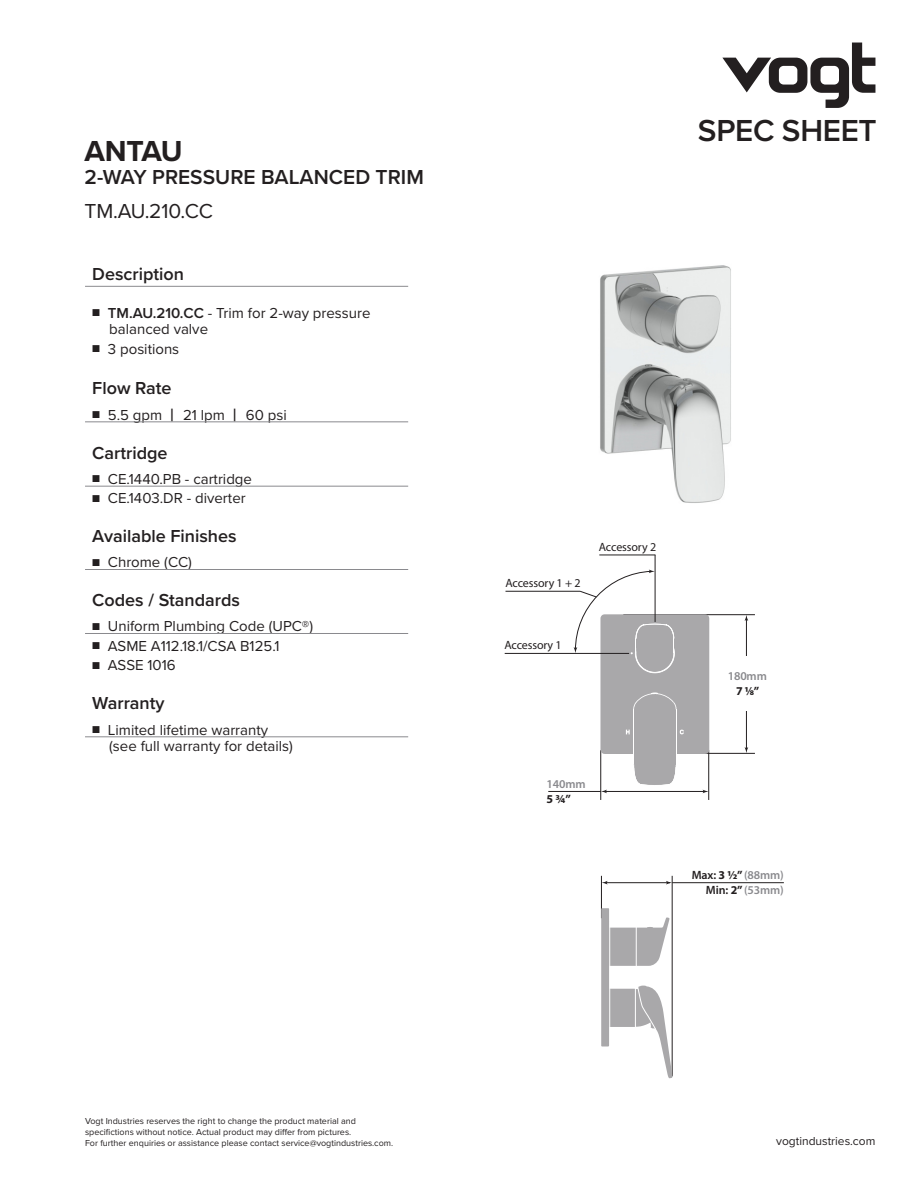
<style>
.page{position:relative;width:918px;height:1188px;background:#fff}
.page>*{position:absolute;margin:0;border:0;box-sizing:border-box;transform-origin:0 0}
.t1{font:600 31.5px "Proxima Nova";letter-spacing:-.01em;color:#231f20}
.t2{font:700 30px "Proxima Nova";letter-spacing:-.025em;color:#231f20}
.t3{font:600 21px "Proxima Nova";color:#231f20}
.t4{font:21px "Proxima Nova";color:#231f20}
.t5{font:600 18px "Proxima Nova";color:#231f20}
.t6{font:15px "Proxima Nova";color:#231f20}
.t7{font:600 12px "Myriad Pro";letter-spacing:-.01em;color:#8a8a8e}
.t8{font:12px "Myriad Pro";letter-spacing:-.01em;color:#231f20}
.t9{font:12px "Proxima Nova";color:#231f20}
.t10{font:700 12px "Myriad Pro";color:#231f20}
.t11{font:9px "Proxima Nova";color:#231f20}
.s1{font-size:12px}
.s2{font-weight:600}
.s3{font-weight:600;font-size:18px}
.s4{color:#231f20}
.s5{font-weight:700;color:#231f20}
</style>
<div class="page">
<svg style="left:722px;top:43px;width:153px;height:65px"></svg>
<img style="left:600px;top:265px;width:131px;height:238px">
<hr style="left:600px;top:750px;width:1px;height:50px;background:#231f20">
<hr style="left:708px;top:750px;width:1px;height:50px;background:#231f20">
<hr style="left:623px;top:614px;width:132px;height:1px;background:#231f20">
<hr style="left:617px;top:753px;width:138px;height:1px;background:#231f20">
<hr style="left:746px;top:618px;width:1px;height:132px;background:#231f20">
<div style="left:718px;top:657px;width:60px;height:54px;background:#fff"></div>
<hr style="left:548px;top:791px;width:53px;height:1px;background:#231f20">
<hr style="left:505px;top:653px;width:124px;height:1px;background:#231f20">
<hr style="left:599px;top:555px;width:56px;height:1px;background:#231f20">
<hr style="left:655px;top:555px;width:1px;height:67px;background:#231f20">
<svg style="left:745px;top:615px;width:3px;height:6px"></svg>
<svg style="left:745px;top:747px;width:3px;height:6px"></svg>
<hr style="left:506px;top:591px;width:74px;height:1px;background:#231f20">
<svg style="left:574px;top:570px;width:135px;height:223px"></svg>
<hr style="left:672px;top:876px;width:1px;height:200px;background:#231f20">
<hr style="left:601px;top:876px;width:1px;height:42px;background:#231f20">
<hr style="left:605px;top:882px;width:65px;height:1px;background:#231f20">
<hr style="left:672px;top:882px;width:112px;height:1px;background:#231f20">
<svg style="left:602px;top:881px;width:6px;height:3px"></svg>
<svg style="left:666px;top:881px;width:6px;height:3px"></svg>
<svg style="left:601px;top:908px;width:71px;height:170px"></svg>
<hr style="left:85px;top:286px;width:323px;height:1px;background:#8a8a8e">
<hr style="left:85px;top:421px;width:323px;height:1px;background:#8a8a8e">
<hr style="left:85px;top:486px;width:323px;height:1px;background:#8a8a8e">
<hr style="left:85px;top:569px;width:323px;height:1px;background:#8a8a8e">
<hr style="left:85px;top:633px;width:323px;height:1px;background:#8a8a8e">
<hr style="left:85px;top:736px;width:323px;height:1px;background:#8a8a8e">
<p class="t2" style="left:85px;top:129px;width:100px">ANTAU</p>
<p class="t3" style="left:85px;top:161px;width:341px">2-WAY PRESSURE BALANCED TRIM</p>
<p class="t4" style="left:85px;top:196px;width:130px">TM.AU.210.CC</p>
<p class="t5" style="left:92px;top:261px;width:93px">Description</p>
<p class="t6" style="left:92px;top:302px;width:280px"><span class="s1">■</span> <span class="s2">TM.AU.210.CC</span> - Trim for 2-way pressure</p>
<p class="t6" style="left:109px;top:318px;width:100px">balanced valve</p>
<p class="t6" style="left:92px;top:338px;width:89px"><span class="s1">■</span> 3 positions</p>
<p class="t5" style="left:92px;top:375px;width:81px">Flow Rate</p>
<p class="t6" style="left:92px;top:404px;width:196px"><span class="s1">■</span> 5.5 gpm <span class="s3">|</span> 21 lpm <span class="s3">|</span> 60 psi</p>
<p class="t5" style="left:92px;top:439px;width:77px">Cartridge</p>
<p class="t6" style="left:92px;top:468px;width:161px"><span class="s1">■</span> CE.1440.PB - cartridge</p>
<p class="t6" style="left:92px;top:487px;width:155px"><span class="s1">■</span> CE.1403.DR - diverter</p>
<p class="t5" style="left:92px;top:523px;width:146px">Available Finishes</p>
<p class="t6" style="left:92px;top:551px;width:101px"><span class="s1">■</span> Chrome (CC)</p>
<p class="t5" style="left:92px;top:587px;width:149px">Codes / Standards</p>
<p class="t6" style="left:92px;top:615px;width:222px"><span class="s1">■</span> Uniform Plumbing Code (UPC®)</p>
<p class="t6" style="left:92px;top:635px;width:189px"><span class="s1">■</span> ASME A112.18.1/CSA B125.1</p>
<p class="t6" style="left:92px;top:654px;width:85px"><span class="s1">■</span> ASSE 1016</p>
<p class="t5" style="left:92px;top:690px;width:74px">Warranty</p>
<p class="t6" style="left:92px;top:719px;width:177px"><span class="s1">■</span> Limited lifetime warranty</p>
<p class="t6" style="left:109px;top:735px;width:185px">(see full warranty for details)</p>
<p class="t1" style="left:698px;top:107px;width:180px">SPEC SHEET</p>
<p class="t8" style="left:506px;top:575px;width:77px">Accessory 1 + 2</p>
<p class="t8" style="left:599px;top:539px;width:59px">Accessory 2</p>
<p class="t8" style="left:504px;top:638px;width:59px">Accessory 1</p>
<p class="t7" style="left:547px;top:776px;width:41px">140mm</p>
<p class="t10" style="left:547px;top:791px;width:26px">5 3/4”</p>
<p class="t7" style="left:728px;top:669px;width:41px">180mm</p>
<p class="t10" style="left:736px;top:684px;width:25px">7 1/8”</p>
<p class="t7" style="left:692px;top:867px;width:94px"><span class="s4">Max:</span> <span class="s5">3 1/2”</span> (88mm)</p>
<p class="t7" style="left:706px;top:882px;width:79px"><span class="s4">Min:</span> <span class="s5">2”</span> (53mm)</p>
<p class="t11" style="left:85px;top:1114px;width:272px">Vogt Industries reserves the right to change the product material and</p>
<p class="t11" style="left:85px;top:1125px;width:268px">specifictions without notice. Actual product may differ from pictures.</p>
<p class="t11" style="left:85px;top:1136px;width:310px">For further enquiries or assistance please contact service@vogtindustries.com.</p>
<p class="t9" style="left:776px;top:1133px;width:101px">vogtindustries.com</p>
</div>
